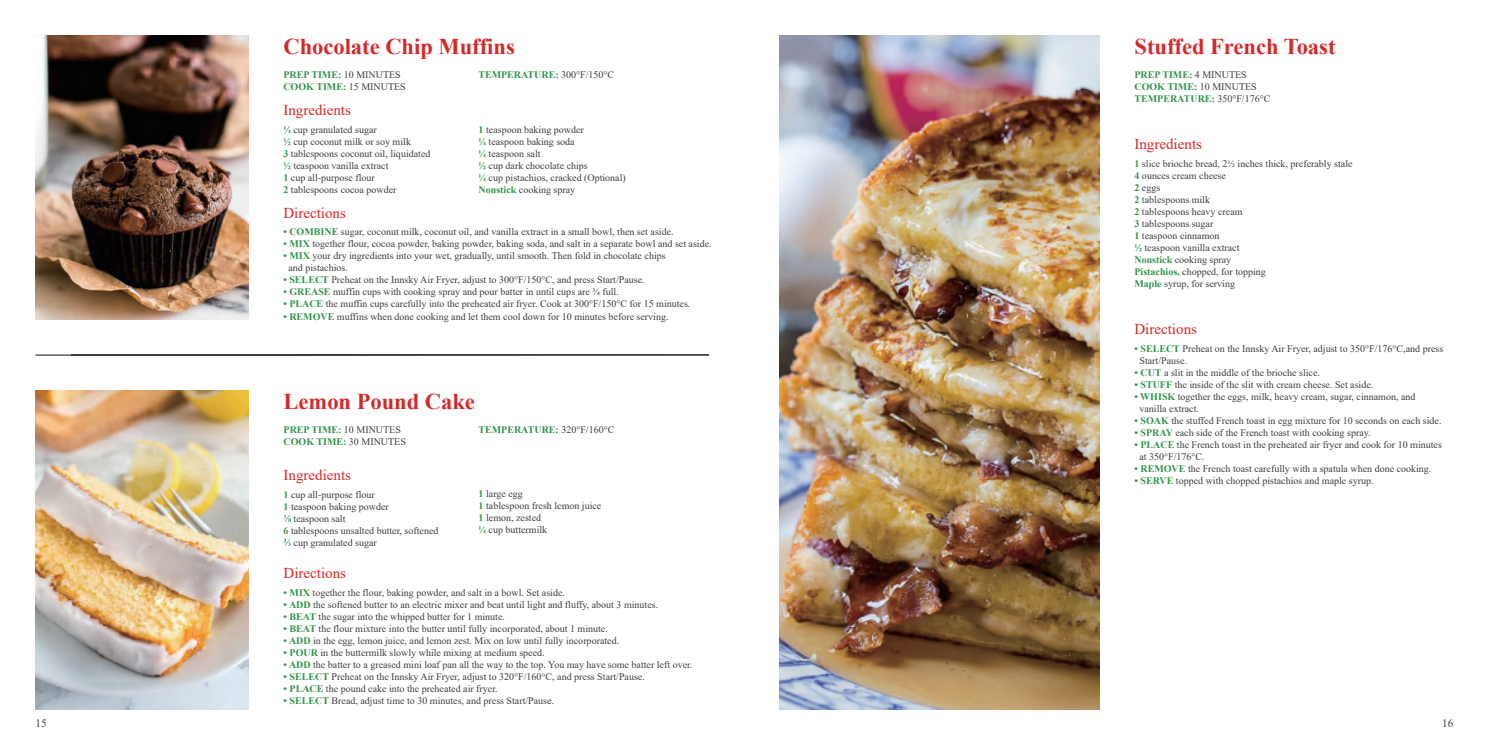
<style>
.page{position:relative;width:1489px;height:745px;background:#fff}
.page>*{position:absolute;margin:0;border:0;box-sizing:border-box;transform-origin:0 0}
.t1{font:700 22.5px "Times New Roman";color:#d62829}
.t2{font:15px "Times New Roman";color:#d62829}
.t3{font:11.25px "Times New Roman";color:#3e3e3f}
.t4{font:10px/12px "Times New Roman";color:#3e3e3f}
.t5{font:700 10px/12px "Times New Roman";color:#32944a}
.s1{font-weight:400;color:#3e3e3f}
.s2{font-weight:700;color:#32944a}
</style>
<div class="page">
<img style="left:35px;top:35px;width:213px;height:284px">
<img style="left:35px;top:390px;width:213px;height:319px">
<svg style="left:284px;top:514px;width:7px;height:7px"></svg>
<svg style="left:284px;top:538px;width:7px;height:7px"></svg>
<img style="left:780px;top:35px;width:318px;height:674px">
<svg style="left:35px;top:354px;width:675px;height:2px"></svg>
<h1 class="t1" style="left:283px;top:30px;width:233px">Chocolate Chip Muffins</h1>
<p class="t5" style="left:283px;top:68px;width:119px">PREP TIME: <span class="s1">10 MINUTES</span></p>
<p class="t5" style="left:478px;top:68px;width:137px">TEMPERATURE: <span class="s1">300°F/150°C</span></p>
<p class="t5" style="left:283px;top:80px;width:124px">COOK TIME: <span class="s1">15 MINUTES</span></p>
<h2 class="t2" style="left:283px;top:100px;width:69px">Ingredients</h2>
<p class="t4" style="left:283px;top:123px;width:148px"><span class="s2">¼</span> cup granulated sugar<br><span class="s2">½</span> cup coconut milk or soy milk<br><span class="s2">3</span> tablespoons coconut oil, liquidated <span class="s2">½</span> teaspoon vanilla extract<br><span class="s2">1</span> cup all-purpose flour<br><span class="s2">2</span> tablespoons cocoa powder</p>
<h2 class="t2" style="left:283px;top:202px;width:64px">Directions</h2>
<p class="t4" style="left:283px;top:225px;width:392px"><span class="s2">• COMBINE</span> sugar, coconut milk, coconut oil, and vanilla extract in a small bowl, then set aside.</p>
<p class="t4" style="left:283px;top:237px;width:430px"><span class="s2">• MIX</span> together flour, cocoa powder, baking powder, baking soda, and salt in a separate bowl and set aside.</p>
<p class="t4" style="left:288px;top:249px;width:379px;text-indent:-5px"><span class="s2">• MIX</span> your dry ingredients into your wet, gradually, until smooth. Then fold in chocolate chips and pistachios.</p>
<p class="t4" style="left:283px;top:273px;width:363px"><span class="s2">• SELECT</span> Preheat on the Innsky Air Fryer, adjust to 300°F/150°C, and press Start/Pause.</p>
<p class="t4" style="left:283px;top:285px;width:337px"><span class="s2">• GREASE</span> muffin cups with cooking spray and pour batter in until cups are ¾ full.</p>
<p class="t4" style="left:283px;top:297px;width:408px"><span class="s2">• PLACE</span> the muffin cups carefully into the preheated air fryer. Cook at 300°F/150°C for 15 minutes.</p>
<p class="t4" style="left:283px;top:309px;width:386px"><span class="s2">• REMOVE</span> muffins when done cooking and let them cool down for 10 minutes before serving.</p>
<p class="t4" style="left:478px;top:123px;width:149px"><span class="s2">1</span> teaspoon baking powder<br><span class="s2">¼</span> teaspoon baking soda<br><span class="s2">¼</span> teaspoon salt<br><span class="s2">½</span> cup dark chocolate chips<br><span class="s2">¼</span> cup pistachios, cracked (Optional)<br><span class="s2">Nonstick</span> cooking spray</p>
<h1 class="t1" style="left:283px;top:385px;width:193px">Lemon Pound Cake</h1>
<p class="t5" style="left:283px;top:423px;width:119px">PREP TIME: <span class="s1">10 MINUTES</span></p>
<p class="t5" style="left:478px;top:423px;width:137px">TEMPERATURE: <span class="s1">320°F/160°C</span></p>
<p class="t5" style="left:283px;top:435px;width:124px">COOK TIME: <span class="s1">30 MINUTES</span></p>
<h2 class="t2" style="left:283px;top:464px;width:69px">Ingredients</h2>
<p class="t4" style="left:283px;top:487px;width:93px"><span class="s2">1</span> cup all-purpose flour</p>
<p class="t4" style="left:283px;top:499px;width:107px"><span class="s2">1</span> teaspoon baking powder</p>
<p class="t4" style="left:293px;top:511px;width:53px">teaspoon salt</p>
<p class="t4" style="left:283px;top:523px;width:156px"><span class="s2">6</span> tablespoons unsalted butter, softened</p>
<p class="t4" style="left:293px;top:535px;width:85px">cup granulated sugar</p>
<h2 class="t2" style="left:283px;top:562px;width:64px">Directions</h2>
<p class="t4" style="left:283px;top:585px;width:283px"><span class="s2">• MIX</span> together the flour, baking powder, and salt in a bowl. Set aside.</p>
<p class="t4" style="left:283px;top:597px;width:376px"><span class="s2">• ADD</span> the softened butter to an electric mixer and beat until light and fluffy, about 3 minutes.</p>
<p class="t4" style="left:283px;top:609px;width:223px"><span class="s2">• BEAT</span> the sugar into the whipped butter for 1 minute.</p>
<p class="t4" style="left:283px;top:621px;width:326px"><span class="s2">• BEAT</span> the flour mixture into the butter until fully incorporated, about 1 minute.</p>
<p class="t4" style="left:283px;top:633px;width:337px"><span class="s2">• ADD</span> in the egg, lemon juice, and lemon zest. Mix on low until fully incorporated.</p>
<p class="t4" style="left:283px;top:645px;width:263px"><span class="s2">• POUR</span> in the buttermilk slowly while mixing at medium speed.</p>
<p class="t4" style="left:283px;top:657px;width:410px"><span class="s2">• ADD</span> the batter to a greased mini loaf pan all the way to the top. You may have some batter left over.</p>
<p class="t4" style="left:283px;top:669px;width:363px"><span class="s2">• SELECT</span> Preheat on the Innsky Air Fryer, adjust to 320°F/160°C, and press Start/Pause.</p>
<p class="t4" style="left:283px;top:681px;width:215px"><span class="s2">• PLACE</span> the pound cake into the preheated air fryer.</p>
<p class="t4" style="left:283px;top:693px;width:272px"><span class="s2">• SELECT</span> Bread, adjust time to 30 minutes, and press Start/Pause.</p>
<p class="t4" style="left:478px;top:487px;width:124px"><span class="s2">1</span> large egg<br><span class="s2">1</span> tablespoon fresh lemon juice<br><span class="s2">1</span> lemon, zested<br><span class="s2">¼</span> cup buttermilk</p>
<h1 class="t1" style="left:1134px;top:30px;width:202px">Stuffed French Toast</h1>
<p class="t5" style="left:1134px;top:68px;width:137px">PREP TIME: <span class="s1">4 MINUTES<br></span>COOK TIME: <span class="s1">10 MINUTES<br></span>TEMPERATURE: <span class="s1">350°F/176°C</span></p>
<h2 class="t2" style="left:1134px;top:134px;width:69px">Ingredients</h2>
<p class="t4" style="left:1134px;top:157px;width:220px"><span class="s2">1</span> slice brioche bread, 2½ inches thick, preferably stale<br><span class="s2">4</span> ounces cream cheese<br><span class="s2">2</span> eggs<br><span class="s2">2</span> tablespoons milk<br><span class="s2">2</span> tablespoons heavy cream<br><span class="s2">3</span> tablespoons sugar<br><span class="s2">1</span> teaspoon cinnamon<br><span class="s2">½</span> teaspoon vanilla extract<br><span class="s2">Nonstick</span> cooking spray<br><span class="s2">Pistachios,</span> chopped, for topping<br><span class="s2">Maple</span> syrup, for serving</p>
<h2 class="t2" style="left:1134px;top:318px;width:64px">Directions</h2>
<p class="t4" style="left:1139px;top:341px;width:305px;text-indent:-5px"><span class="s2">• SELECT</span> Preheat on the Innsky Air Fryer, adjust to 350°F/176°C,and press<br>Start/Pause.</p>
<p class="t4" style="left:1134px;top:365px;width:187px"><span class="s2">• CUT</span> a slit in the middle of the brioche slice.</p>
<p class="t4" style="left:1134px;top:377px;width:240px"><span class="s2">• STUFF</span> the inside of the slit with cream cheese. Set aside.</p>
<p class="t4" style="left:1139px;top:389px;width:277px;text-indent:-5px"><span class="s2">• WHISK</span> together the eggs, milk, heavy cream, sugar, cinnamon, and vanilla extract.</p>
<p class="t4" style="left:1134px;top:413px;width:308px"><span class="s2">• SOAK</span> the stuffed French toast in egg mixture for 10 seconds on each side.</p>
<p class="t4" style="left:1134px;top:425px;width:238px"><span class="s2">• SPRAY</span> each side of the French toast with cooking spray.</p>
<p class="t4" style="left:1139px;top:437px;width:304px;text-indent:-5px"><span class="s2">• PLACE</span> the French toast in the preheated air fryer and cook for 10 minutes at 350°F/176°C.</p>
<p class="t4" style="left:1134px;top:461px;width:298px"><span class="s2">• REMOVE</span> the French toast carefully with a spatula when done cooking.</p>
<p class="t4" style="left:1134px;top:473px;width:240px"><span class="s2">• SERVE</span> topped with chopped pistachios and maple syrup.</p>
<p class="t3" style="left:35px;top:714px;width:13px">15</p>
<p class="t3" style="left:1442px;top:714px;width:13px">16</p>
</div>
